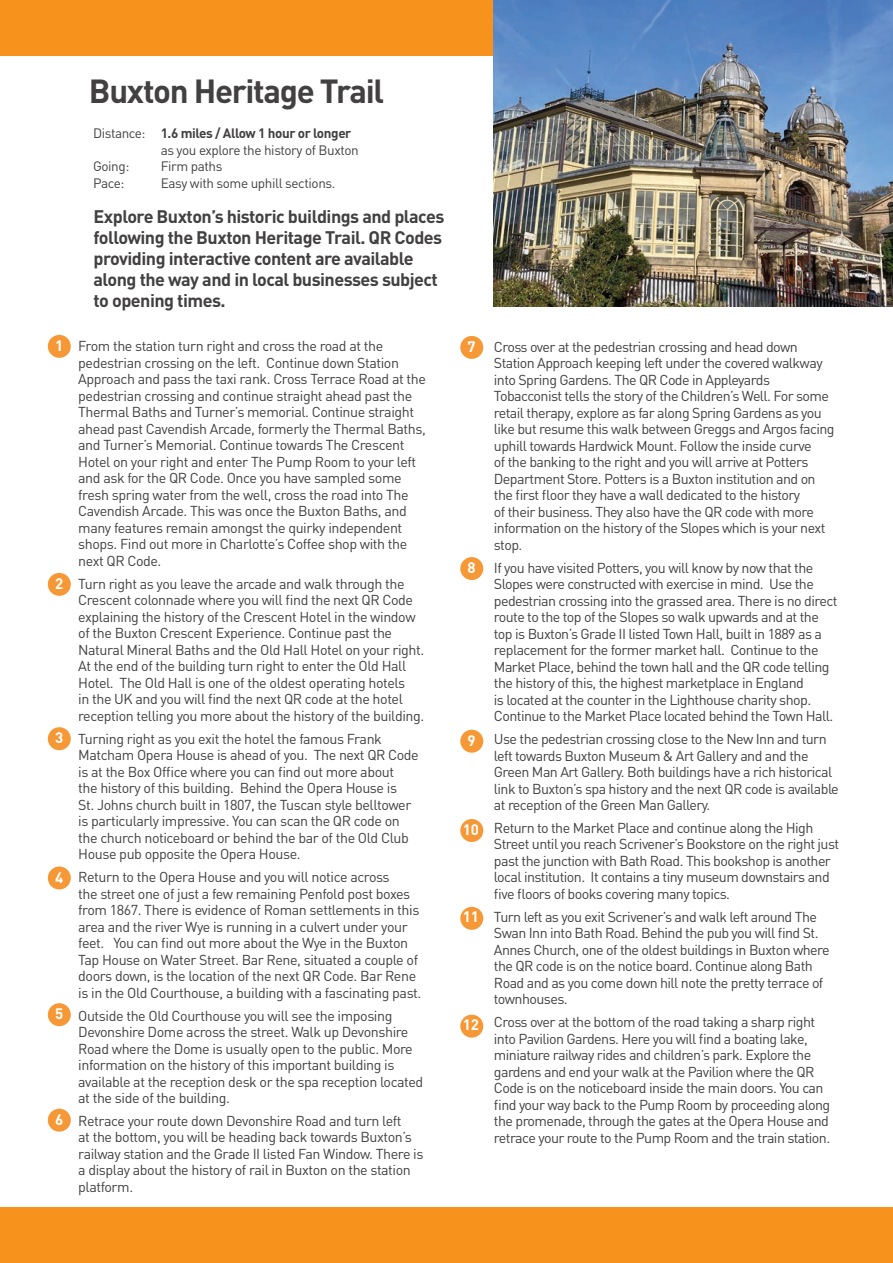
<style>
.page{position:relative;width:893px;height:1263px;background:#fff}
.page>*{position:absolute;margin:0;border:0;box-sizing:border-box;transform-origin:0 0}
.t1{font:700 33px "DIN";letter-spacing:-.04em;color:#424041}
.t2{font:700 18px/21px "DIN";letter-spacing:-.03em;color:#424041}
.t3{font:700 15px "DIN";color:#fff}
.t4{font:14.25px/16.5px "DIN";letter-spacing:-.04em;color:#424041}
.t5{font:13.5px/16.5px "DIN";letter-spacing:-.03em;color:#424041}
.s1{font-weight:700}
</style>
<div class="page">
<div style="left:0;top:0;width:893px;height:55px;background:#f7931d"></div>
<div style="left:0;top:1208px;width:893px;height:55px;background:#f7931d"></div>
<img style="left:493px;top:0;width:400px;height:306px">
<div style="left:48px;top:335px;width:23px;height:23px;background:#f79837;border-radius:50%"></div>
<div style="left:48px;top:1109px;width:23px;height:23px;background:#f79837;border-radius:50%"></div>
<div style="left:48px;top:573px;width:23px;height:23px;background:#f79837;border-radius:50%"></div>
<div style="left:48px;top:727px;width:23px;height:23px;background:#f79837;border-radius:50%"></div>
<div style="left:48px;top:866px;width:23px;height:23px;background:#f79837;border-radius:50%"></div>
<div style="left:48px;top:1003px;width:23px;height:23px;background:#f79837;border-radius:50%"></div>
<div style="left:460px;top:336px;width:23px;height:23px;background:#f79837;border-radius:50%"></div>
<div style="left:460px;top:907px;width:23px;height:23px;background:#f79837;border-radius:50%"></div>
<div style="left:460px;top:557px;width:23px;height:23px;background:#f79837;border-radius:50%"></div>
<div style="left:460px;top:730px;width:23px;height:23px;background:#f79837;border-radius:50%"></div>
<div style="left:460px;top:819px;width:23px;height:23px;background:#f79837;border-radius:50%"></div>
<div style="left:460px;top:1015px;width:23px;height:22px;background:#f79837;border-radius:50%"></div>
<p class="t3" style="left:55px;top:336px;width:10px">1</p>
<p class="t3" style="left:55px;top:574px;width:10px">2</p>
<p class="t3" style="left:55px;top:728px;width:10px">3</p>
<p class="t3" style="left:55px;top:867px;width:10px">4</p>
<p class="t3" style="left:55px;top:1004px;width:10px">5</p>
<p class="t3" style="left:55px;top:1110px;width:10px">6</p>
<p class="t1" style="left:89px;top:69px;width:297px">Buxton Heritage Trail</p>
<p class="t5" style="left:161px;top:125px;width:200px;text-indent:-68px">Distance: <span class="s1">1.6 miles / Allow 1 hour or longer </span>as you explore the history of Buxton</p>
<p class="t5" style="left:93px;top:158px;width:38px">Going:</p>
<p class="t5" style="left:161px;top:158px;width:63px">Firm paths</p>
<p class="t5" style="left:93px;top:175px;width:33px">Pace:</p>
<p class="t5" style="left:161px;top:175px;width:176px">Easy with some uphill sections.</p>
<p class="t2" style="left:94px;top:206px;width:352px">Explore Buxton’s historic buildings and places following the Buxton Heritage Trail. QR Codes providing interactive content are available along the way and in local businesses subject to opening times.</p>
<p class="t4" style="left:78px;top:338px;width:349px">From the station turn right and cross the road at the pedestrian crossing on the left. Continue down Station Approach and pass the taxi rank. Cross Terrace Road at the pedestrian crossing and continue straight ahead past the Thermal Baths and Turner’s memorial. Continue straight ahead past Cavendish Arcade, formerly the Thermal Baths, and Turner’s Memorial. Continue towards The Crescent Hotel on your right and enter The Pump Room to your left and ask for the QR Code. Once you have sampled some fresh spring water from the well, cross the road into The Cavendish Arcade. This was once the Buxton Baths, and many features remain amongst the quirky independent shops. Find out more in Charlotte’s Coffee shop with the next QR Code.</p>
<p class="t4" style="left:78px;top:575px;width:348px">Turn right as you leave the arcade and walk through the Crescent colonnade where you will find the next QR Code explaining the history of the Crescent Hotel in the window of the Buxton Crescent Experience. Continue past the Natural Mineral Baths and the Old Hall Hotel on your right.<br>At the end of the building turn right to enter the Old Hall Hotel. The Old Hall is one of the oldest operating hotels<br>in the UK and you will find the next QR code at the hotel reception telling you more about the history of the building.</p>
<p class="t4" style="left:78px;top:730px;width:342px">Turning right as you exit the hotel the famous Frank Matcham Opera House is ahead of you. The next QR Code is at the Box Office where you can find out more about<br>the history of this building. Behind the Opera House is<br>St. Johns church built in 1807, the Tuscan style belltower is particularly impressive. You can scan the QR code on the church noticeboard or behind the bar of the Old Club House pub opposite the Opera House.</p>
<p class="t4" style="left:78px;top:868px;width:345px">Return to the Opera House and you will notice across<br>the street one of just a few remaining Penfold post boxes from 1867. There is evidence of Roman settlements in this area and the river Wye is running in a culvert under your feet. You can find out more about the Wye in the Buxton Tap House on Water Street. Bar Rene, situated a couple of doors down, is the location of the next QR Code. Bar Rene is in the Old Courthouse, a building with a fascinating past.</p>
<p class="t4" style="left:78px;top:1007px;width:347px">Outside the Old Courthouse you will see the imposing Devonshire Dome across the street. Walk up Devonshire Road where the Dome is usually open to the public. More information on the history of this important building is available at the reception desk or the spa reception located at the side of the building.</p>
<p class="t4" style="left:78px;top:1112px;width:347px">Retrace your route down Devonshire Road and turn left<br>at the bottom, you will be heading back towards Buxton’s railway station and the Grade II listed Fan Window. There is a display about the history of rail in Buxton on the station platform.</p>
<p class="t3" style="left:467px;top:337px;width:10px">7</p>
<p class="t3" style="left:467px;top:558px;width:10px">8</p>
<p class="t3" style="left:467px;top:731px;width:10px">9</p>
<p class="t3" style="left:463px;top:819px;width:18px">10</p>
<p class="t3" style="left:463px;top:907px;width:18px">11</p>
<p class="t3" style="left:463px;top:1015px;width:18px">12</p>
<p class="t4" style="left:494px;top:338px;width:342px">Cross over at the pedestrian crossing and head down Station Approach keeping left under the covered walkway into Spring Gardens. The QR Code in Appleyards Tobacconist tells the story of the Children’s Well. For some retail therapy, explore as far along Spring Gardens as you like but resume this walk between Greggs and Argos facing uphill towards Hardwick Mount. Follow the inside curve<br>of the banking to the right and you will arrive at Potters Department Store. Potters is a Buxton institution and on the first floor they have a wall dedicated to the history<br>of their business. They also have the QR code with more information on the history of the Slopes which is your next stop.</p>
<p class="t4" style="left:494px;top:559px;width:345px">If you have visited Potters, you will know by now that the Slopes were constructed with exercise in mind. Use the pedestrian crossing into the grassed area. There is no direct route to the top of the Slopes so walk upwards and at the top is Buxton’s Grade II listed Town Hall, built in 1889 as a replacement for the former market hall. Continue to the Market Place, behind the town hall and the QR code telling the history of this, the highest marketplace in England<br>is located at the counter in the Lighthouse charity shop.<br>Continue to the Market Place located behind the Town Hall.</p>
<p class="t4" style="left:494px;top:730px;width:346px">Use the pedestrian crossing close to the New Inn and turn left towards Buxton Museum &amp; Art Gallery and and the Green Man Art Gallery. Both buildings have a rich historical link to Buxton’s spa history and the next QR code is available at reception of the Green Man Gallery.</p>
<p class="t4" style="left:494px;top:819px;width:347px">Return to the Market Place and continue along the High Street until you reach Scrivener’s Bookstore on the right just past the junction with Bath Road. This bookshop is another local institution. It contains a tiny museum downstairs and five floors of books covering many topics.</p>
<p class="t4" style="left:494px;top:908px;width:337px">Turn left as you exit Scrivener’s and walk left around The Swan Inn into Bath Road. Behind the pub you will find St.<br>Annes Church, one of the oldest buildings in Buxton where the QR code is on the notice board. Continue along Bath Road and as you come down hill note the pretty terrace of townhouses.</p>
<p class="t4" style="left:494px;top:1013px;width:338px">Cross over at the bottom of the road taking a sharp right into Pavilion Gardens. Here you will find a boating lake, miniature railway rides and children’s park. Explore the gardens and end your walk at the Pavilion where the QR Code is on the noticeboard inside the main doors. You can find your way back to the Pump Room by proceeding along the promenade, through the gates at the Opera House and retrace your route to the Pump Room and the train station.</p>
</div>
